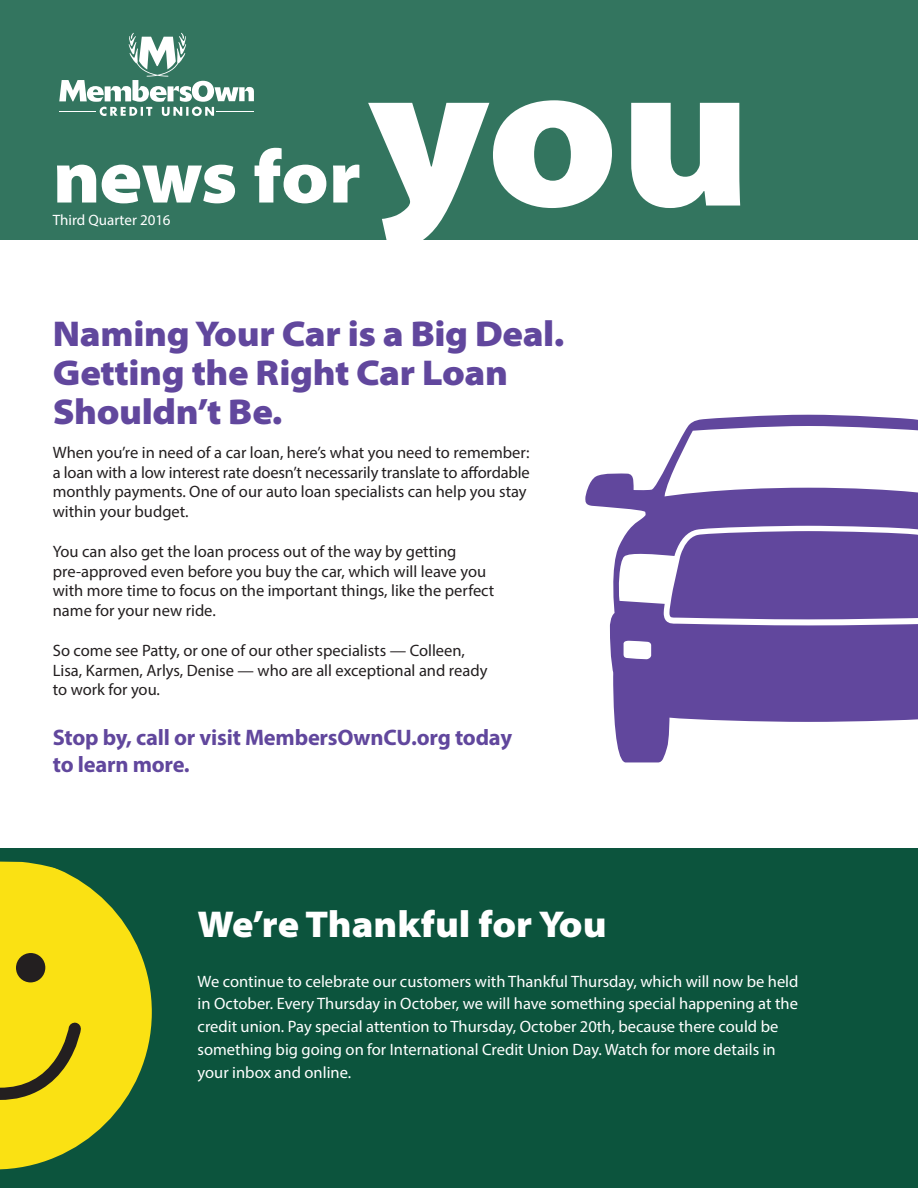
<style>
.page{position:relative;width:918px;height:1188px;background:#fff}
.page>*{position:absolute;margin:0;border:0;box-sizing:border-box;transform-origin:0 0}
.t1{font:900 semi-expanded 208.8px "Myriad Pro";color:#fff}
.t2{font:900 semi-expanded 75.15px "Myriad Pro";letter-spacing:-.01em;color:#fff}
.t3{font:900 semi-expanded 37.5px "Myriad Pro";color:#fff}
.t4{font:900 semi-expanded 36px/39px "Myriad Pro";letter-spacing:-.01em;color:#61479d}
.bold{font:700 22.5px/27px "Myriad Pro";letter-spacing:-.01em;color:#61479d}
.copy{font:16.5px/19.8px "Myriad Pro";color:#231f20}
.copy_white{font:16.5px/22.8px "Myriad Pro";color:#fff}
.t5{font:15px "Myriad Pro";color:#fff}
</style>
<div class="page">
<div style="left:0;top:848px;width:918px;height:340px;background:#0c543d"></div>
<div style="left:0;top:0;width:918px;height:240px;background:#33755f"></div>
<svg style="left:59px;top:33px;width:195px;height:83px"></svg>
<svg style="left:585px;top:415px;width:333px;height:347px;fill:#61479d"></svg>
<div style="left:669px;top:531px;width:249px;height:88px;background:#61479d"></div>
<svg style="left:0;top:862px;width:152px;height:308px;fill:#fae113"></svg>
<div style="left:16px;top:953px;width:29px;height:29px;background:#231f20;border-radius:50%"></div>
<svg style="left:0;top:1022px;width:81px;height:78px;background:#cbb615"></svg>
<p class="t2" style="left:53px;top:134px;width:310px">news for</p>
<p class="t5" style="left:53px;top:211px;width:119px">Third Quarter 2016</p>
<p class="t1" style="left:367px;top:15px;width:387px">you</p>
<p class="t4" style="left:53px;top:314px;width:513px">Naming Your Car is a Big Deal.<br>Getting the Right Car Loan<br>Shouldn’t Be.</p>
<p class="copy" style="left:53px;top:442px;width:479px">When you’re in need of a car loan, here’s what you need to remember: a loan with a low interest rate doesn’t necessarily translate to affordable monthly payments. One of our auto loan specialists can help you stay within your budget.</p>
<p class="copy" style="left:53px;top:541px;width:443px">You can also get the loan process out of the way by getting pre-approved even before you buy the car, which will leave you with more time to focus on the important things, like the perfect name for your new ride.</p>
<p class="copy" style="left:53px;top:640px;width:436px">So come see Patty, or one of our other specialists — Colleen,<br>Lisa, Karmen, Arlys, Denise — who are all exceptional and ready to work for you.</p>
<p class="bold" style="left:53px;top:723px;width:461px">Stop by, call or visit MembersOwnCU.org today to learn more.</p>
<p class="t3" style="left:198px;top:903px;width:411px">We’re Thankful for You</p>
<p class="copy_white" style="left:198px;top:969px;width:602px">We continue to celebrate our customers with Thankful Thursday, which will now be held in October. Every Thursday in October, we will have something special happening at the credit union. Pay special attention to Thursday, October 20th, because there could be something big going on for International Credit Union Day. Watch for more details in your inbox and online.</p>
</div>
